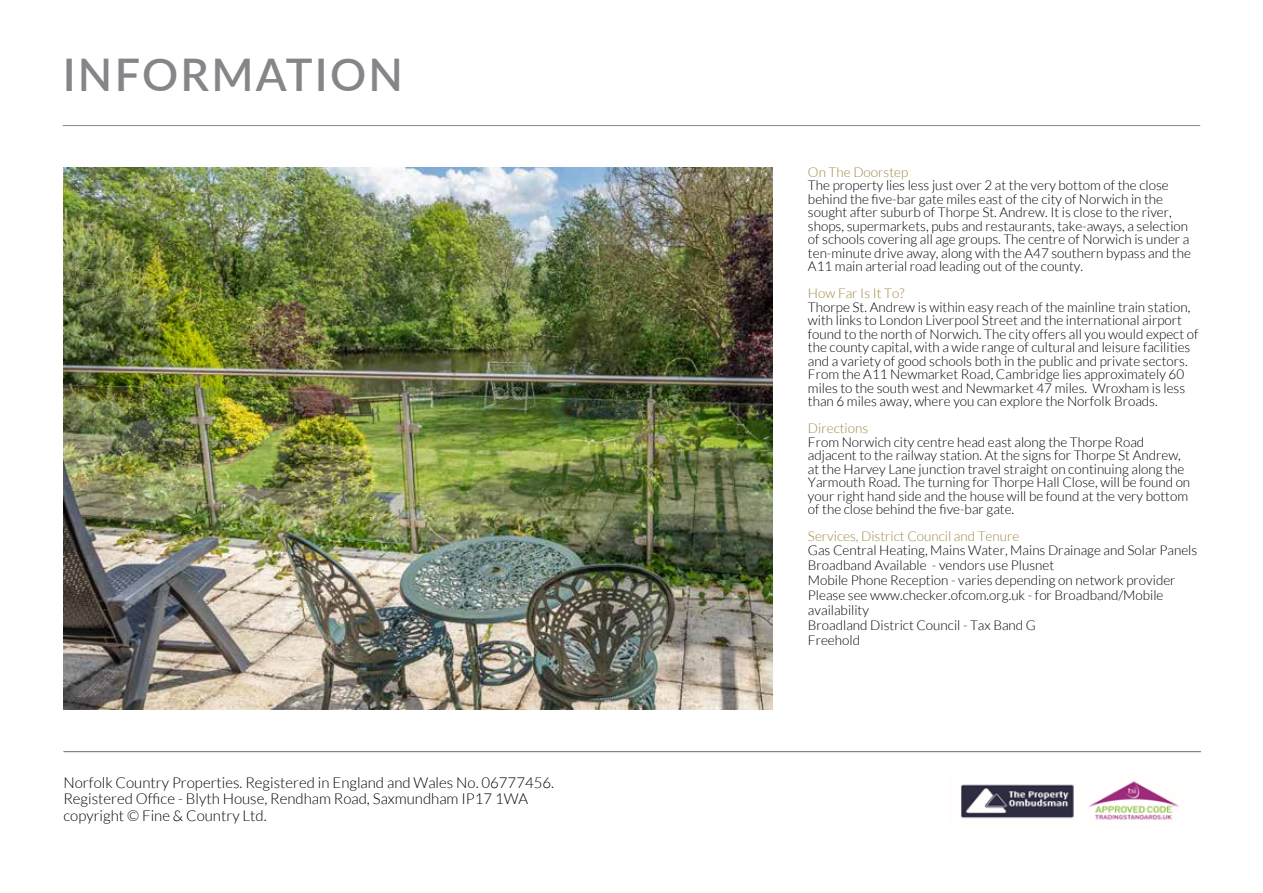
<style>
.page{position:relative;width:1263px;height:893px;background:#fff}
.page>*{position:absolute;margin:0;border:0;box-sizing:border-box;transform-origin:0 0}
.t1{font:600 45px "Lato";letter-spacing:.05em;color:#858689}
.t2{font:300 15px/16.5px "Lato";color:#000}
.t3{font:300 13.5px/13.5px "Lato";color:#000}
.t4{font:300 13.5px "Lato";color:#a18641}
</style>
<div class="page">
<hr style="left:63px;top:751px;width:1138px;height:1px;background:#000">
<hr style="left:63px;top:125px;width:1137px;height:1px;background:#858689">
<img style="left:63px;top:168px;width:709px;height:541px">
<img style="left:961px;top:781px;width:218px;height:39px">
<h1 class="t1" style="left:63px;top:42px;width:342px">INFORMATION</h1>
<p class="t2" style="left:63px;top:774px;width:492px">Norfolk Country Properties. Registered in England and Wales No. 06777456.<br>Registered Office - Blyth House, Rendham Road, Saxmundham IP17 1WA copyright © Fine &amp; Country Ltd.</p>
<p class="t4" style="left:808px;top:165px;width:102px">On The Doorstep</p>
<p class="t3" style="left:808px;top:179px;width:384px">The property lies less just over 2 at the very bottom of the close behind the five-bar gate miles east of the city of Norwich in the sought after suburb of Thorpe St. Andrew. It is close to the river, shops, supermarkets, pubs and restaurants, take-aways, a selection of schools covering all age groups. The centre of Norwich is under a ten-minute drive away, along with the A47 southern bypass and the A11 main arterial road leading out of the county.</p>
<p class="t4" style="left:808px;top:286px;width:98px">How Far Is It To?</p>
<p class="t3" style="left:808px;top:300px;width:392px">Thorpe St. Andrew is within easy reach of the mainline train station, with links to London Liverpool Street and the international airport found to the north of Norwich. The city offers all you would expect of the county capital, with a wide range of cultural and leisure facilities and a variety of good schools both in the public and private sectors.<br>From the A11 Newmarket Road, Cambridge lies approximately 60 miles to the south west and Newmarket 47 miles. Wroxham is less than 6 miles away, where you can explore the Norfolk Broads.</p>
<p class="t4" style="left:808px;top:421px;width:62px">Directions</p>
<p class="t3" style="left:808px;top:435px;width:384px">From Norwich city centre head east along the Thorpe Road adjacent to the railway station. At the signs for Thorpe St Andrew, at the Harvey Lane junction travel straight on continuing along the Yarmouth Road. The turning for Thorpe Hall Close, will be found on your right hand side and the house will be found at the very bottom of the close behind the five-bar gate.</p>
<p class="t4" style="left:808px;top:529px;width:213px">Services, District Council and Tenure</p>
<p class="t3" style="left:808px;top:542px;width:391px;line-height:15px">Gas Central Heating, Mains Water, Mains Drainage and Solar Panels Broadband Available - vendors use Plusnet<br>Mobile Phone Reception - varies depending on network provider Please see www.checker.ofcom.org.uk - for Broadband/Mobile availability<br>Broadland District Council - Tax Band G<br>Freehold</p>
</div>
